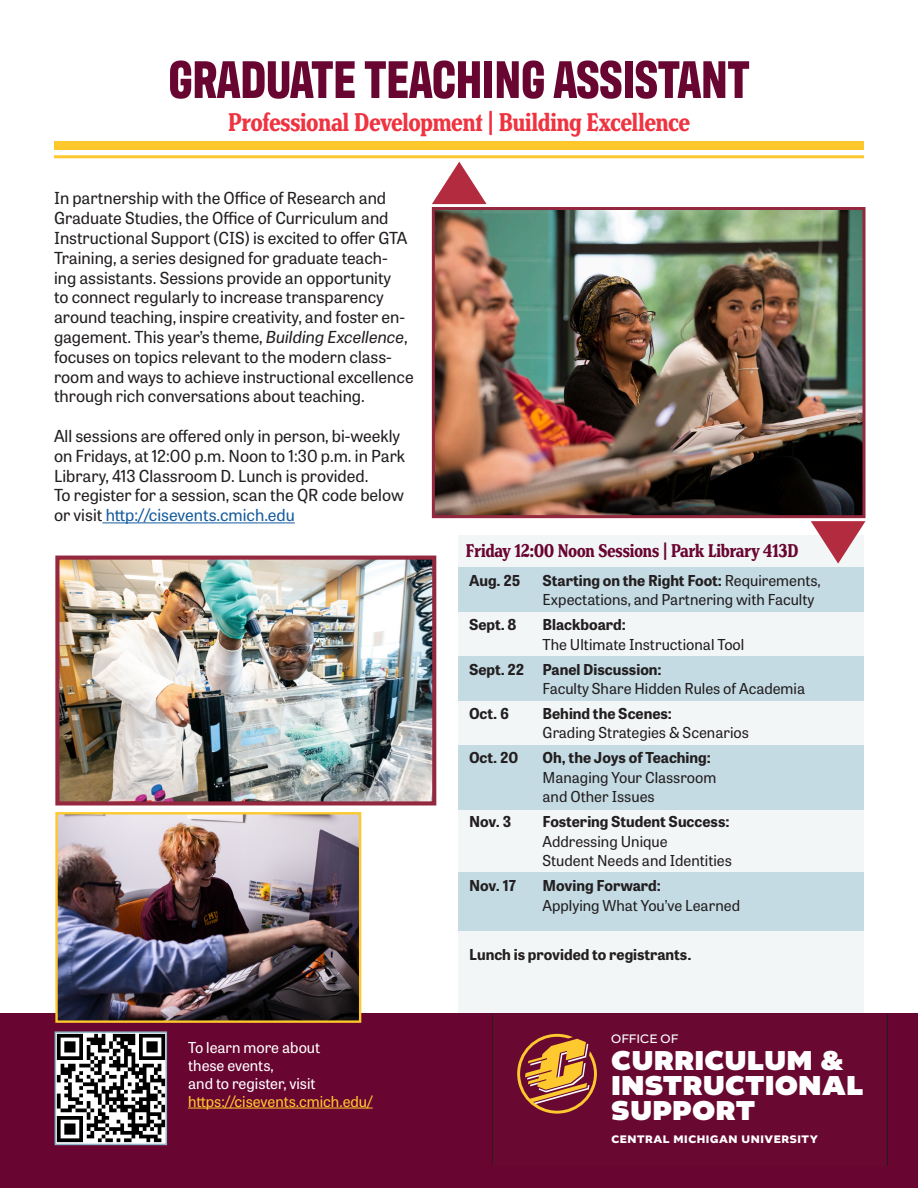
<style>
.page{position:relative;width:918px;height:1188px;background:#fff}
.page>*{position:absolute;margin:0;border:0;box-sizing:border-box;transform-origin:0 0}
.t1{font:700 54px "Antarctican Headline";color:#690531}
.t2{font:900 28.8px/25px "Altivo";letter-spacing:.025em;color:#fff}
.t3{font:700 extra-condensed 27px "Henriette";color:#ef3340}
.t4{font:700 extra-condensed 19.5px "Henriette";color:#690531}
.t5{font:16.5px/19.8px "Tablet Gothic";color:#231f20}
.t6{font:15px/19.5px "Tablet Gothic";color:#231f20}
.t7{font:700 15px "Tablet Gothic";color:#231f20}
.t8{font:15px/18px "Tablet Gothic";color:#ffc82e}
.t9{font:15px/18px "Tablet Gothic";color:#fff}
.t10{font:12.9px "Altivo";color:#fff}
.t11{font:700 11.55px "Altivo";letter-spacing:.05em;color:#fff}
.s1{font-style:italic}
.s2{color:#175d9e}
.s3{color:#fff}
.s4{font-weight:700}
</style>
<div class="page">
<div style="left:458px;top:535px;width:406px;height:494px;background:#f3f6f7"></div>
<div style="left:458px;top:567px;width:406px;height:44px;background:#c4dbe4"></div>
<div style="left:458px;top:656px;width:406px;height:45px;background:#c4dbe4"></div>
<div style="left:458px;top:745px;width:406px;height:65px;background:#c4dbe4"></div>
<div style="left:458px;top:872px;width:406px;height:59px;background:#c4dbe4"></div>
<div style="left:54px;top:141px;width:810px;height:9px;background:#fec82d"></div>
<div style="left:0;top:1013px;width:918px;height:175px;background:#690531"></div>
<hr style="left:102px;top:522px;width:193px;height:1px;background:#175d9e">
<svg style="left:492px;top:1014px;width:396px;height:152px"></svg>
<svg style="left:517px;top:1034px;width:80px;height:80px"></svg>
<img style="left:436px;top:211px;width:426px;height:303px">
<div style="left:432px;top:207px;width:434px;height:311px;border:3px solid #93283e"></div>
<img style="left:60px;top:561px;width:371px;height:240px">
<div style="left:55px;top:556px;width:381px;height:250px;border:4px solid #93283e"></div>
<svg style="left:432px;top:162px;width:55px;height:42px"></svg>
<hr style="left:54px;top:155px;width:810px;height:3px;background:#fec82d">
<svg style="left:811px;top:521px;width:55px;height:43px"></svg>
<hr style="left:188px;top:1108px;width:185px;height:1px;background:#ffc82e">
<img style="left:58px;top:815px;width:300px;height:205px">
<div style="left:55px;top:812px;width:306px;height:211px;border:2px solid #fec82d"></div>
<img style="left:58px;top:1034px;width:106px;height:108px">
<div style="left:55px;top:1031px;width:112px;height:114px;border:2px solid #8db9ca"></div>
<p class="t1" style="left:168px;top:41px;width:583px">GRADUATE TEACHING ASSISTANT</p>
<p class="t3" style="left:228px;top:106px;width:463px">Professional Development | Building Excellence</p>
<p class="t5" style="left:54px;top:188px;width:361px">In partnership with the Office of Research and Graduate Studies, the Office of Curriculum and Instructional Support (CIS) is excited to offer GTA Training, a series designed for graduate teach&shy;ing assistants. Sessions provide an opportunity<br>to connect regularly to increase transparency around teaching, inspire creativity, and foster en&shy;gagement. This year’s theme, <span class="s1">Building Excellence</span>, focuses on topics relevant to the modern class&shy;room and ways to achieve instructional excellence through rich conversations about teaching.</p>
<p class="t5" style="left:54px;top:425px;width:353px">All sessions are offered only in person, bi-weekly on Fridays, at 12:00 p.m. Noon to 1:30 p.m. in Park<br>Library, 413 Classroom D. Lunch is provided.</p>
<p class="t5" style="left:54px;top:485px;width:351px">To register for a session, scan the QR code below or visit <span class="s2">http://cisevents.cmich.edu</span></p>
<p class="t9" style="left:188px;top:1037px;width:134px">To learn more about these events,</p>
<p class="t8" style="left:188px;top:1073px;width:186px"><span class="s3">and to register, visit </span>https://cisevents.cmich.edu/</p>
<p class="t4" style="left:466px;top:539px;width:334px">Friday 12:00 Noon Sessions | Park Library 413D</p>
<p class="t7" style="left:469px;top:570px;width:53px">Aug. 25</p>
<p class="t6" style="left:543px;top:570px;width:280px"><span class="s4">Starting on the Right Foot:</span> Requirements,<br>Expectations, and Partnering with Faculty</p>
<p class="t7" style="left:469px;top:614px;width:49px">Sept. 8</p>
<p class="t6" style="left:543px;top:614px;width:203px"><span class="s4">Blackboard:<br></span>The Ultimate Instructional Tool</p>
<p class="t6" style="left:543px;top:659px;width:264px;text-indent:-74px"><span class="s4">Sept. 22 Panel Discussion:<br></span>Faculty Share Hidden Rules of Academia</p>
<p class="t7" style="left:469px;top:703px;width:42px">Oct. 6</p>
<p class="t6" style="left:543px;top:703px;width:208px"><span class="s4">Behind the Scenes:<br></span>Grading Strategies &amp; Scenarios</p>
<p class="t7" style="left:469px;top:747px;width:51px">Oct. 20</p>
<p class="t6" style="left:543px;top:748px;width:175px"><span class="s4">Oh, the Joys of Teaching:<br></span>Managing Your Classroom and Other Issues</p>
<p class="t7" style="left:469px;top:811px;width:44px">Nov. 3</p>
<p class="t6" style="left:543px;top:811px;width:191px"><span class="s4">Fostering Student Success:<br></span>Addressing Unique<br>Student Needs and Identities</p>
<p class="t7" style="left:469px;top:875px;width:49px">Nov. 17</p>
<p class="t6" style="left:543px;top:875px;width:199px"><span class="s4">Moving Forward:<br></span>Applying What You’ve Learned</p>
<p class="t7" style="left:469px;top:944px;width:224px">Lunch is provided to registrants.</p>
<p class="t10" style="left:611px;top:1030px;width:69px">OFFICE OF</p>
<p class="t2" style="left:612px;top:1048px;width:253px">CURRICULUM &amp;<br>INSTRUCTIONAL<br>SUPPORT</p>
<p class="t11" style="left:611px;top:1131px;width:208px">CENTRAL MICHIGAN UNIVERSITY</p>
</div>
